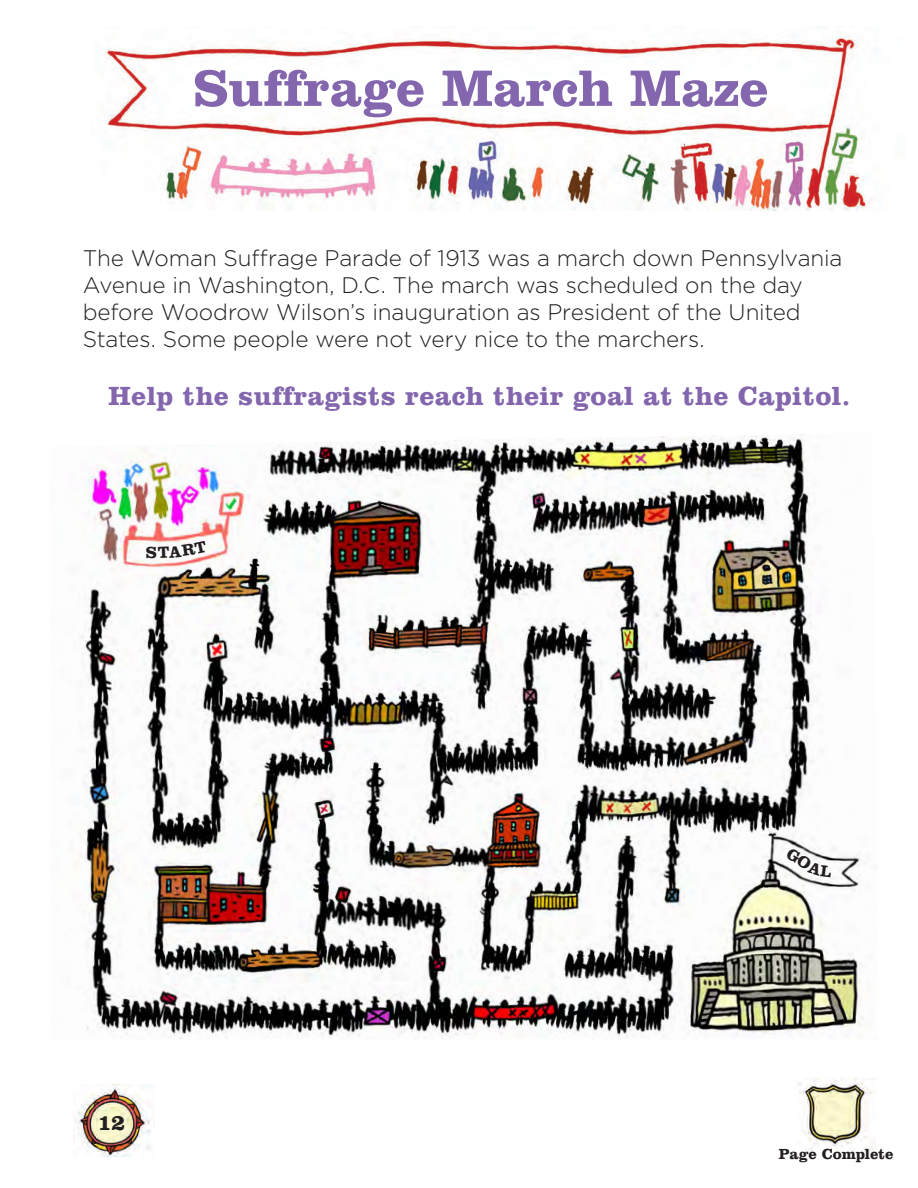
<style>
.page{position:relative;width:918px;height:1188px;background:#fff}
.page>*{position:absolute;margin:0;border:0;box-sizing:border-box;transform-origin:0 0}
.t1{font:700 52.5px "Clarendon BT";color:#8366ad}
.Sub_Head{font:700 27px "Clarendon BT";letter-spacing:.015em;color:#8366ad}
.main_copy{font:300 22.5px/27px "Gotham";letter-spacing:-.005em;color:#231f20}
.t2{font:700 22.5px "Clarendon BT";color:#231f20}
.Sub_Head-2{font:700 16.5px "Clarendon BT";color:#231f20}
.t3{font:700 15px "Clarendon BT";letter-spacing:-.005em;color:#231f20}
</style>
<div class="page">
<img style="left:73px;top:1084px;width:78px;height:73px">
<img style="left:798px;top:1079px;width:77px;height:72px">
<img style="left:98px;top:34px;width:775px;height:177px">
<img style="left:74px;top:435px;width:792px;height:604px">
<svg style="left:158px;top:541px;width:49px;height:17px"></svg>
<svg style="left:785px;top:848px;width:47px;height:29px"></svg>
<p class="t1" style="left:193px;top:55px;width:577px">Suffrage March Maze</p>
<p class="main_copy" style="left:83px;top:244px;width:761px">The Woman Suffrage Parade of 1913 was a march down Pennsylvania Avenue in Washington, D.C. The march was scheduled on the day before Woodrow Wilson’s inauguration as President of the United States. Some people were not very nice to the marchers.</p>
<p class="Sub_Head" style="left:109px;top:379px;width:743px">Help the suffragists reach their goal at the Capitol.</p>
<p class="Sub_Head-2" style="left:146px;top:542px;width:13px">S</p>
<p class="t2" style="left:98px;top:1108px;width:29px">12</p>
<p class="t3" style="left:779px;top:1145px;width:116px">Page Complete</p>
</div>
